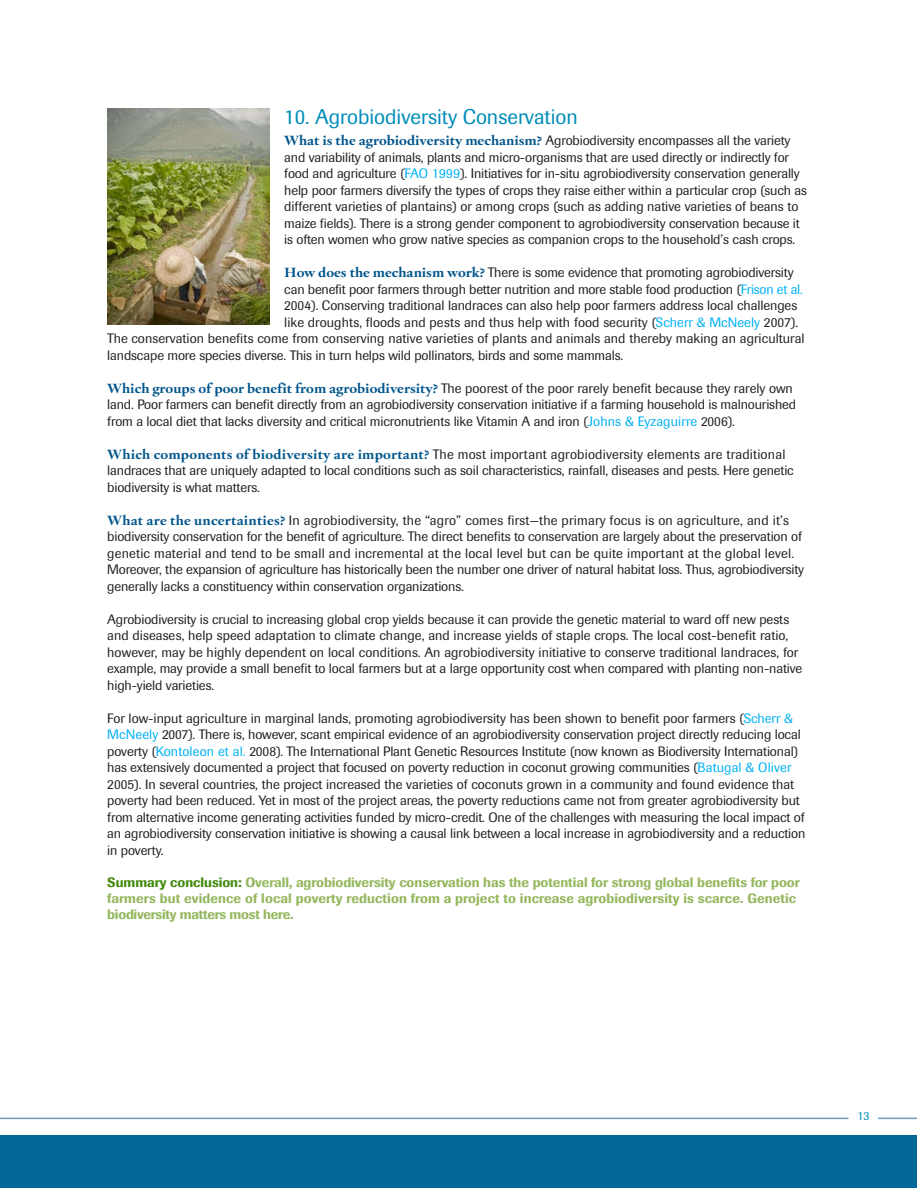
<style>
.page{position:relative;width:918px;height:1188px;background:#fff}
.page>*{position:absolute;margin:0;border:0;box-sizing:border-box;transform-origin:0 0}
.t1{font:21px "Imago";color:#008dba}
.t2{font:13.5px/16.5px "Imago";letter-spacing:-.01em;color:#232021}
.t3{font:500 13.5px/15.8px "Imago";color:#94b85e}
.t4{font:12px "Imago";color:#008dba}
.s1{font-family:"Oakleaf Text";font-weight:700;font-size:14.25px;color:#00558c}
.s2{color:#00b2f6}
.s3{color:#418a0b}
</style>
<div class="page">
<div style="left:0;top:1135px;width:917px;height:53px;background:#046997"></div>
<hr style="left:0;top:1118px;width:849px;height:1px;background:#6e9dc1">
<hr style="left:878px;top:1118px;width:39px;height:1px;background:#6e9dc1">
<img style="left:107px;top:109px;width:162px;height:216px">
<h1 class="t1" style="left:284px;top:109px;width:295px">10. Agrobiodiversity Conservation</h1>
<p class="t2" style="left:284px;top:134px;width:524px"><span class="s1">What is the agrobiodiversity mechanism?</span> Agrobiodiversity encompasses all the variety and variability of animals, plants and micro-organisms that are used directly or indirectly for food and agriculture (<span class="s2">FAO 1999</span>). Initiatives for in-situ agrobiodiversity conservation generally help poor farmers diversify the types of crops they raise either within a particular crop (such as different varieties of plantains) or among crops (such as adding native varieties of beans to maize fields). There is a strong gender component to agrobiodiversity conservation because it is often women who grow native species as companion crops to the household’s cash crops.</p>
<p class="t2" style="left:284px;top:266px;width:511px"><span class="s1">How does the mechanism work?</span> There is some evidence that promoting agrobiodiversity</p>
<p class="t2" style="left:284px;top:282px;width:520px">can benefit poor farmers through better nutrition and more stable food production (<span class="s2">Frison et al.</span></p>
<p class="t2" style="left:284px;top:299px;width:515px">2004). Conserving traditional landraces can also help poor farmers address local challenges</p>
<p class="t2" style="left:284px;top:315px;width:515px">like droughts, floods and pests and thus help with food security (<span class="s2">Scherr &amp; McNeely</span> 2007).</p>
<p class="t2" style="left:107px;top:332px;width:699px">The conservation benefits come from conserving native varieties of plants and animals and thereby making an agricultural</p>
<p class="t2" style="left:107px;top:348px;width:517px">landscape more species diverse. This in turn helps wild pollinators, birds and some mammals.</p>
<p class="t2" style="left:107px;top:381px;width:690px"><span class="s1">Which groups of poor benefit from agrobiodiversity?</span> The poorest of the poor rarely benefit because they rarely own land. Poor farmers can benefit directly from an agrobiodiversity conservation initiative if a farming household is malnourished from a local diet that lacks diversity and critical micronutrients like Vitamin A and iron (<span class="s2">Johns &amp; Eyzaguirre</span> 2006).</p>
<p class="t2" style="left:107px;top:447px;width:688px"><span class="s1">Which components of biodiversity are important?</span> The most important agrobiodiversity elements are traditional landraces that are uniquely adapted to local conditions such as soil characteristics, rainfall, diseases and pests. Here genetic biodiversity is what matters.</p>
<p class="t2" style="left:107px;top:513px;width:698px"><span class="s1">What are the uncertainties?</span> In agrobiodiversity, the “agro” comes first—the primary focus is on agriculture, and it’s biodiversity conservation for the benefit of agriculture. The direct benefits to conservation are largely about the preservation of genetic material and tend to be small and incremental at the local level but can be quite important at the global level.<br>Moreover, the expansion of agriculture has historically been the number one driver of natural habitat loss. Thus, agrobiodiversity generally lacks a constituency within conservation organizations.</p>
<p class="t2" style="left:107px;top:612px;width:697px">Agrobiodiversity is crucial to increasing global crop yields because it can provide the genetic material to ward off new pests and diseases, help speed adaptation to climate change, and increase yields of staple crops. The local cost-benefit ratio, however, may be highly dependent on local conditions. An agrobiodiversity initiative to conserve traditional landraces, for example, may provide a small benefit to local farmers but at a large opportunity cost when compared with planting non-native high-yield varieties.</p>
<p class="t2" style="left:107px;top:711px;width:700px">For low-input agriculture in marginal lands, promoting agrobiodiversity has been shown to benefit poor farmers (<span class="s2">Scherr &amp; McNeely</span> 2007). There is, however, scant empirical evidence of an agrobiodiversity conservation project directly reducing local poverty (<span class="s2">Kontoleon et al.</span> 2008). The International Plant Genetic Resources Institute (now known as Biodiversity International) has extensively documented a project that focused on poverty reduction in coconut growing communities (<span class="s2">Batugal &amp; Oliver </span>2005). In several countries, the project increased the varieties of coconuts grown in a community and found evidence that poverty had been reduced. Yet in most of the project areas, the poverty reductions came not from greater agrobiodiversity but from alternative income generating activities funded by micro-credit. One of the challenges with measuring the local impact of an agrobiodiversity conservation initiative is showing a causal link between a local increase in agrobiodiversity and a reduction in poverty.</p>
<p class="t3" style="left:107px;top:876px;width:694px"><span class="s3">Summary conclusion:</span> Overall, agrobiodiversity conservation has the potential for strong global benefits for poor farmers but evidence of local poverty reduction from a project to increase agrobiodiversity is scarce. Genetic biodiversity matters most here.</p>
<p class="t4" style="left:857px;top:1112px;width:13px">13</p>
</div>
